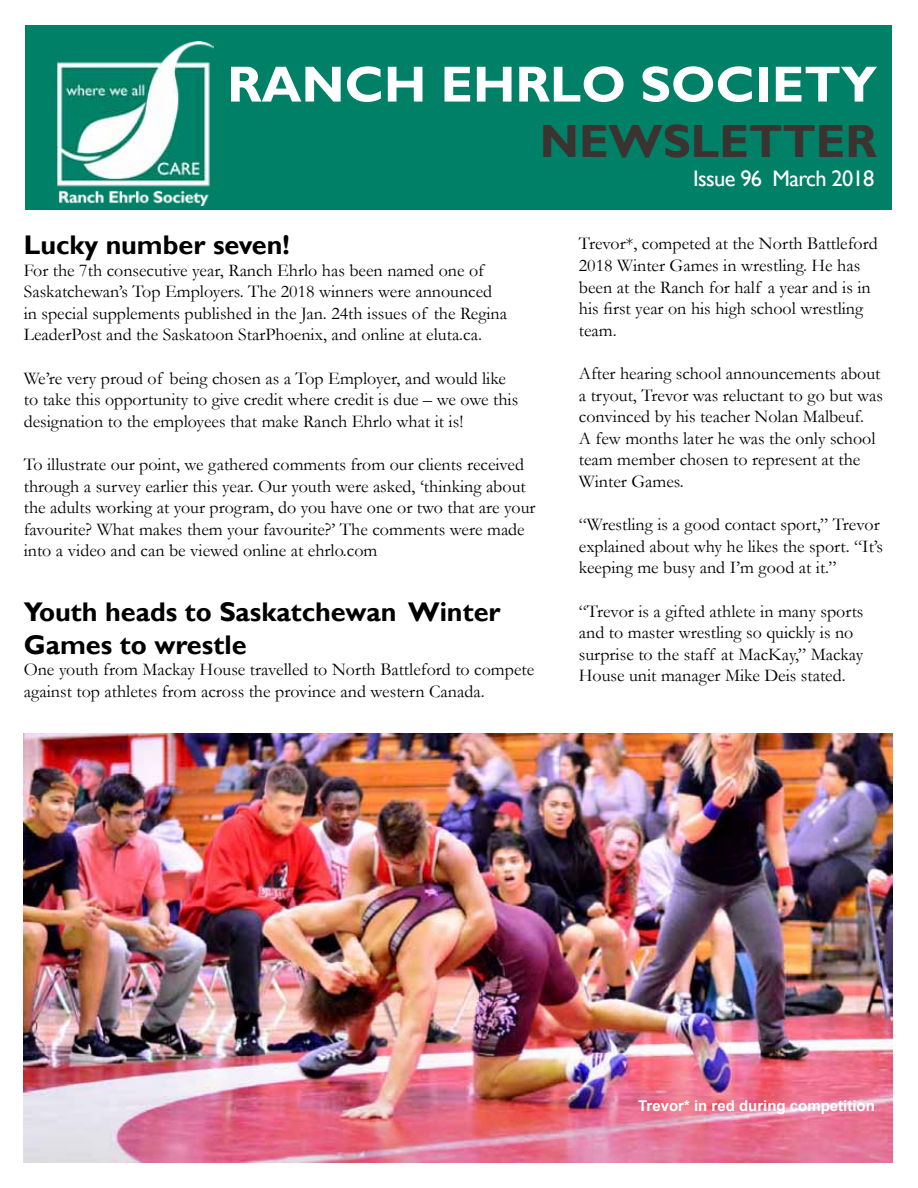
<style>
.page{position:relative;width:918px;height:1188px;background:#fff}
.page>*{position:absolute;margin:0;border:0;box-sizing:border-box;transform-origin:0 0}
.t1{font:700 51px "Gill Sans";color:#fff}
.t2{font:700 46.5px "Gill Sans";color:#3b332f}
.t3{font:700 27px/32.4px "Gill Sans";color:#000}
.t4{font:22.5px "Gill Sans";letter-spacing:-.03em;color:#fff}
.t5{font:18px/21.6px "Garamond";color:#000}
.t6{font:700 15px "Arial";color:#fff}
</style>
<div class="page">
<div style="left:26px;top:26px;width:866px;height:184px;background:#008067"></div>
<img style="left:57px;top:41px;width:156px;height:165px">
<img style="left:24px;top:733px;width:868px;height:430px">
<h1 class="t1" style="left:227px;top:54px;width:651px">RANCH EHRLO SOCIETY</h1>
<h2 class="t2" style="left:540px;top:114px;width:339px">NEWSLETTER</h2>
<p class="t4" style="left:693px;top:165px;width:183px">Issue 96 March 2018</p>
<h3 class="t3" style="left:24px;top:230px;width:268px">Lucky number seven!</h3>
<p class="t5" style="left:24px;top:259px;width:485px">For the 7th consecutive year, Ranch Ehrlo has been named one of Saskatchewan’s Top Employers. The 2018 winners were announced in special supplements published in the Jan. 24th issues of the Regina LeaderPost and the Saskatoon StarPhoenix, and online at eluta.ca.</p>
<p class="t5" style="left:24px;top:367px;width:496px">We’re very proud of being chosen as a Top Employer, and would like to take this opportunity to give credit where credit is due – we owe this designation to the employees that make Ranch Ehrlo what it is!</p>
<p class="t5" style="left:24px;top:453px;width:513px">To illustrate our point, we gathered comments from our clients received through a survey earlier this year. Our youth were asked, ‘thinking about the adults working at your program, do you have one or two that are your favourite? What makes them your favourite?’ The comments were made into a video and can be viewed online at ehrlo.com</p>
<h3 class="t3" style="left:24px;top:597px;width:478px">Youth heads to Saskatchewan Winter<br>Games to wrestle</h3>
<p class="t5" style="left:24px;top:658px;width:512px">One youth from Mackay House travelled to North Battleford to compete against top athletes from across the province and western Canada.</p>
<p class="t5" style="left:579px;top:232px;width:300px">Trevor*, competed at the North Battleford 2018 Winter Games in wrestling. He has been at the Ranch for half a year and is in his first year on his high school wrestling team.</p>
<p class="t5" style="left:579px;top:362px;width:306px">After hearing school announcements about a tryout, Trevor was reluctant to go but was convinced by his teacher Nolan Malbeuf.<br>A few months later he was the only school team member chosen to represent at the Winter Games.</p>
<p class="t5" style="left:579px;top:513px;width:306px">“Wrestling is a good contact sport,” Trevor explained about why he likes the sport. “It’s keeping me busy and I’m good at it.”</p>
<p class="t5" style="left:579px;top:600px;width:286px">“Trevor is a gifted athlete in many sports and to master wrestling so quickly is no surprise to the staff at MacKay,” Mackay House unit manager Mike Deis stated.</p>
<p class="t6" style="left:638px;top:1096px;width:238px">Trevor* in red during competition</p>
</div>
